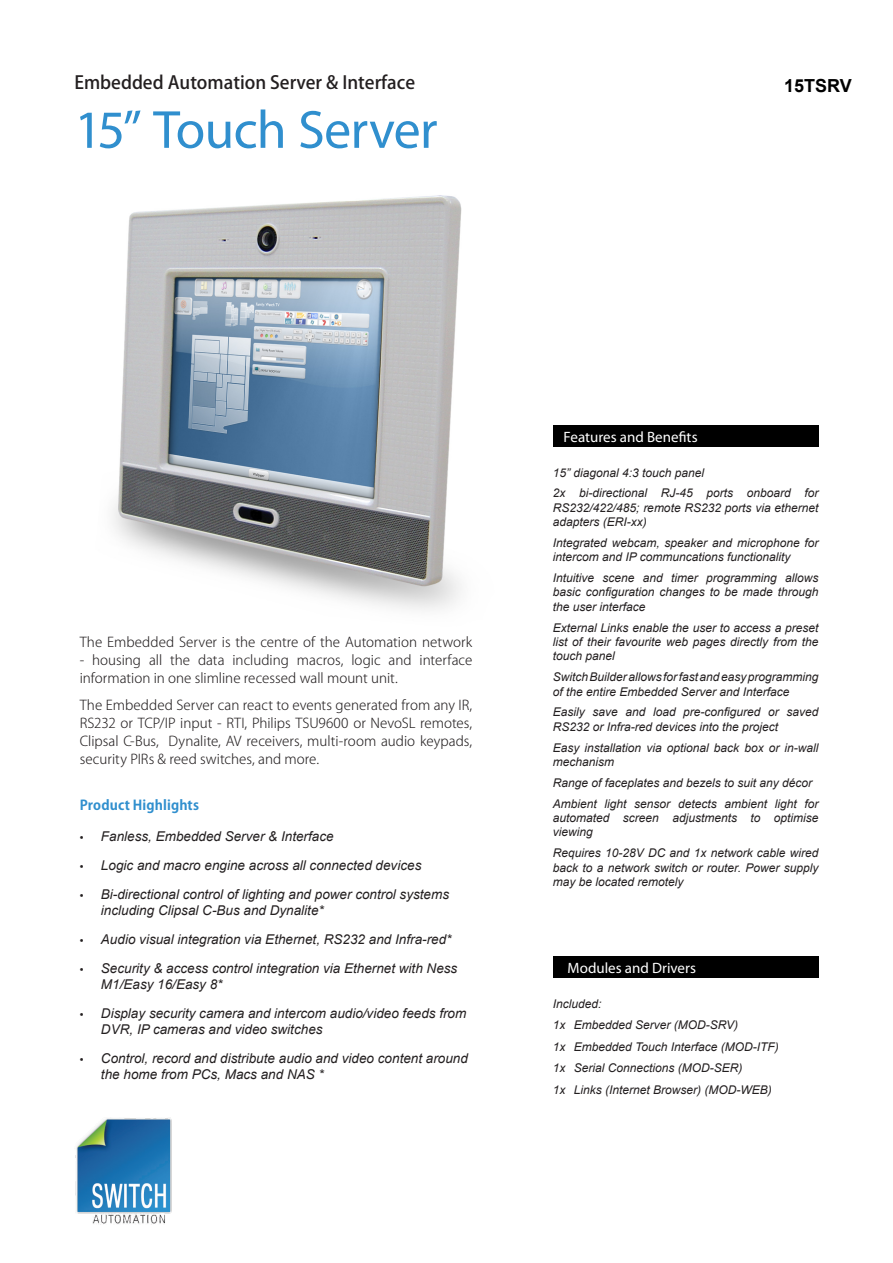
<style>
.page{position:relative;width:893px;height:1263px;background:#fff}
.page>*{position:absolute;margin:0;border:0;box-sizing:border-box;transform-origin:0 0}
.t1{font:54px "Myriad Pro";letter-spacing:-.015em;color:#308fce}
.t2{font:500 18px "Koz Go Pro";color:#231f20}
.t3{font:700 18px "Arial";color:#000}
.t4{font:15px "Myriad Pro";color:#fff}
.t5{font:italic 13.5px/16.2px "Arial";color:#231f20}
.t6{font:300 13.5px/18px "Koz Go Pro";color:#231f20}
.t7{font:700 13.5px "Koz Go Pro";letter-spacing:.01em;color:#308fce}
.t8{font:italic 12px/14.4px "Arial";color:#231f20}
.s1{font-family:"Myriad Pro";font-style:normal}
</style>
<div class="page">
<img style="left:75px;top:1117px;width:97px;height:108px">
<div style="left:553px;top:425px;width:266px;height:21px;background:#000"></div>
<div style="left:553px;top:957px;width:266px;height:21px;background:#000"></div>
<img style="left:113px;top:195px;width:349px;height:415px">
<h2 class="t2" style="left:74px;top:71px;width:342px">Embedded Automation Server &amp; Interface</h2>
<h1 class="t1" style="left:74px;top:96px;width:365px">15” Touch Server</h1>
<h2 class="t3" style="left:784px;top:73px;width:69px">15TSRV</h2>
<p class="t6" style="left:80px;top:633px;width:394px">The Embedded Server is the centre of the Automation network</p>
<p class="t6" style="left:80px;top:651px;width:394px">- housing all the data including macros, logic and interface information in one slimline recessed wall mount unit.</p>
<p class="t6" style="left:80px;top:696px;width:394px;text-align:justify">The Embedded Server can react to events generated from any IR, RS232 or TCP/IP input - RTI, Philips TSU9600 or NevoSL remotes, Clipsal C-Bus, Dynalite, AV receivers, multi-room audio keypads, security PIRs &amp; reed switches, and more.</p>
<p class="t7" style="left:80px;top:796px;width:121px">Product Highlights</p>
<p class="t5" style="left:80px;top:828px;width:255px"><span class="s1">•</span> Fanless, Embedded Server &amp; Interface</p>
<p class="t5" style="left:80px;top:857px;width:343px"><span class="s1">•</span> Logic and macro engine across all connected devices</p>
<p class="t5" style="left:101px;top:886px;width:350px;text-indent:-21px"><span class="s1">•</span> Bi-directional control of lighting and power control systems including Clipsal C-Bus and Dynalite*</p>
<p class="t5" style="left:80px;top:931px;width:373px"><span class="s1">•</span> Audio visual integration via Ethernet, RS232 and Infra-red*</p>
<p class="t5" style="left:101px;top:960px;width:358px;text-indent:-21px"><span class="s1">•</span> Security &amp; access control integration via Ethernet with Ness<br>M1/Easy 16/Easy 8*</p>
<p class="t5" style="left:101px;top:1005px;width:367px;text-indent:-21px"><span class="s1">•</span> Display security camera and intercom audio/video feeds from<br>DVR, IP cameras and video switches</p>
<p class="t5" style="left:101px;top:1050px;width:368px;text-indent:-21px"><span class="s1">•</span> Control, record and distribute audio and video content around the home from PCs, Macs and NAS *</p>
<p class="t4" style="left:563px;top:427px;width:136px">Features and Benefits</p>
<p class="t8" style="left:553px;top:462px;width:267px;line-height:20.9px">15” diagonal 4:3 touch panel<br>2x bi-directional RJ-45 ports onboard for</p>
<p class="t8" style="left:553px;top:500px;width:267px">RS232/422/485; remote RS232 ports via ethernet adapters (ERI-xx)</p>
<p class="t8" style="left:553px;top:536px;width:267px">Integrated webcam, speaker and microphone for intercom and IP communcations functionality</p>
<p class="t8" style="left:553px;top:571px;width:267px;text-align:justify">Intuitive scene and timer programming allows basic configuration changes to be made through the user interface</p>
<p class="t8" style="left:553px;top:620px;width:267px;text-align:justify">External Links enable the user to access a preset list of their favourite web pages directly from the touch panel</p>
<p class="t8" style="left:553px;top:670px;width:267px">Switch Builder allows for fast and easy programming of the entire Embedded Server and Interface</p>
<p class="t8" style="left:553px;top:705px;width:267px">Easily save and load pre-configured or saved<br>RS232 or Infra-red devices into the project</p>
<p class="t8" style="left:553px;top:740px;width:267px">Easy installation via optional back box or in-wall mechanism</p>
<p class="t8" style="left:553px;top:772px;width:267px;line-height:20.9px">Range of faceplates and bezels to suit any décor<br>Ambient light sensor detects ambient light for</p>
<p class="t8" style="left:553px;top:811px;width:267px">automated screen adjustments to optimise viewing</p>
<p class="t8" style="left:553px;top:846px;width:267px;text-align:justify">Requires 10-28V DC and 1x network cable wired back to a network switch or router. Power supply may be located remotely</p>
<p class="t4" style="left:567px;top:959px;width:130px">Modules and Drivers</p>
<p class="t8" style="left:553px;top:993px;width:227px;line-height:21.5px">Included:<br>1x Embedded Server (MOD-SRV)<br>1x Embedded Touch Interface (MOD-ITF)<br>1x Serial Connections (MOD-SER)<br>1x Links (Internet Browser) (MOD-WEB)</p>
</div>
